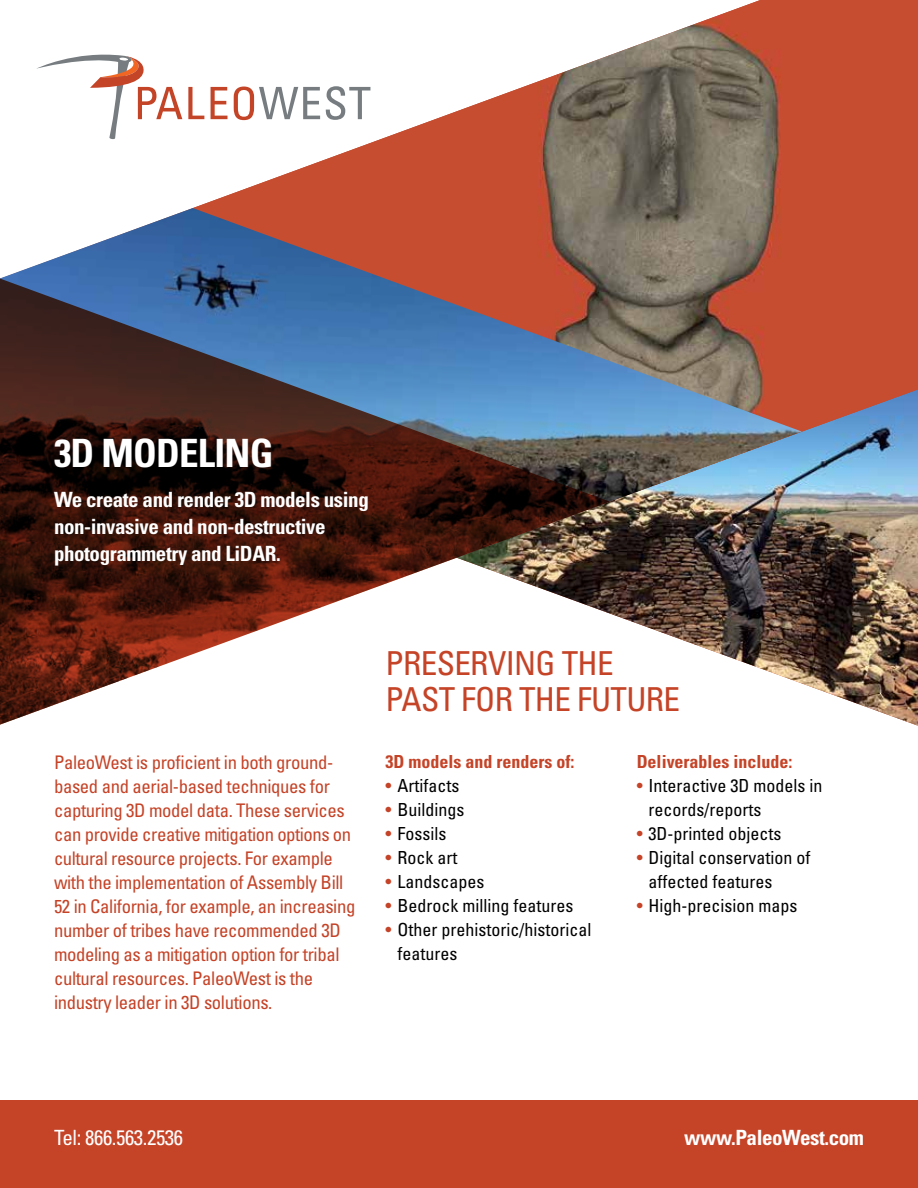
<style>
.page{position:relative;width:918px;height:1188px;background:#fff}
.page>*{position:absolute;margin:0;border:0;box-sizing:border-box;transform-origin:0 0}
.t1{font:700 condensed 39px "Univers";letter-spacing:-.02em;color:#fff}
.t2{font:condensed 33px/36px "Univers";letter-spacing:-.02em;color:#c54327}
.t3{font:700 condensed 21px/27px "Univers";letter-spacing:-.02em;color:#fff}
.t4{font:condensed 21px "Univers";letter-spacing:-.02em;color:#fff}
.t5{font:condensed 18.75px/24px "Univers";letter-spacing:-.02em;color:#c54327}
.t6{font:condensed 18px/24px "Univers";color:#000}
.t7{font:700 condensed 18px "Univers";color:#c54327}
.s1{color:#c54327}
</style>
<div class="page">
<img style="left:182px;top:86px;width:736px;height:637px">
<img style="left:193px;top:0;width:725px;height:504px">
<img style="left:0;top:208px;width:802px;height:515px">
<div style="left:0;top:1101px;width:918px;height:87px;background:#c54327"></div>
<svg style="left:188px;top:87px;width:16px;height:32px"></svg>
<svg style="left:211px;top:87px;width:17px;height:32px"></svg>
<svg style="left:234px;top:87px;width:86px;height:33px"></svg>
<svg style="left:326px;top:86px;width:44px;height:34px"></svg>
<svg style="left:36px;top:54px;width:146px;height:85px"></svg>
<svg style="left:0;top:279px;width:610px;height:446px"></svg>
<h1 class="t1" style="left:54px;top:429px;width:221px">3D MODELING</h1>
<p class="t3" style="left:54px;top:486px;width:316px">We create and render 3D models using non-invasive and non-destructive photogrammetry and LiDAR.</p>
<h2 class="t2" style="left:386px;top:644px;width:296px">PRESERVING THE<br>PAST FOR THE FUTURE</h2>
<p class="t5" style="left:54px;top:750px;width:303px">PaleoWest is proficient in both ground&shy;based and aerial-based techniques for capturing 3D model data. These services can provide creative mitigation options on cultural resource projects. For example with the implementation of Assembly Bill 52 in California, for example, an increasing number of tribes have recommended 3D modeling as a mitigation option for tribal cultural resources. PaleoWest is the industry leader in 3D solutions.</p>
<p class="t7" style="left:386px;top:751px;width:190px">3D models and renders of:</p>
<p class="t6" style="left:386px;top:773px;width:75px"><span class="s1">•</span> Artifacts</p>
<p class="t6" style="left:386px;top:797px;width:80px"><span class="s1">•</span> Buildings</p>
<p class="t6" style="left:386px;top:821px;width:62px"><span class="s1">•</span> Fossils</p>
<p class="t6" style="left:386px;top:845px;width:73px"><span class="s1">•</span> Rock art</p>
<p class="t6" style="left:386px;top:869px;width:100px"><span class="s1">•</span> Landscapes</p>
<p class="t6" style="left:386px;top:893px;width:189px"><span class="s1">•</span> Bedrock milling features</p>
<p class="t6" style="left:397px;top:917px;width:195px;text-indent:-12px"><span class="s1">•</span> Other prehistoric/historical features</p>
<p class="t7" style="left:637px;top:750px;width:157px">Deliverables include:</p>
<p class="t6" style="left:649px;top:773px;width:175px;text-indent:-12px"><span class="s1">•</span> Interactive 3D models in records/reports</p>
<p class="t6" style="left:637px;top:821px;width:146px"><span class="s1">•</span> 3D-printed objects</p>
<p class="t6" style="left:649px;top:845px;width:163px;text-indent:-12px"><span class="s1">•</span> Digital conservation of affected features</p>
<p class="t6" style="left:637px;top:893px;width:162px"><span class="s1">•</span> High-precision maps</p>
<p class="t4" style="left:54px;top:1124px;width:131px">Tel: 866.563.2536</p>
<p class="t3" style="left:684px;top:1123px;width:181px">www.PaleoWest.com</p>
</div>
